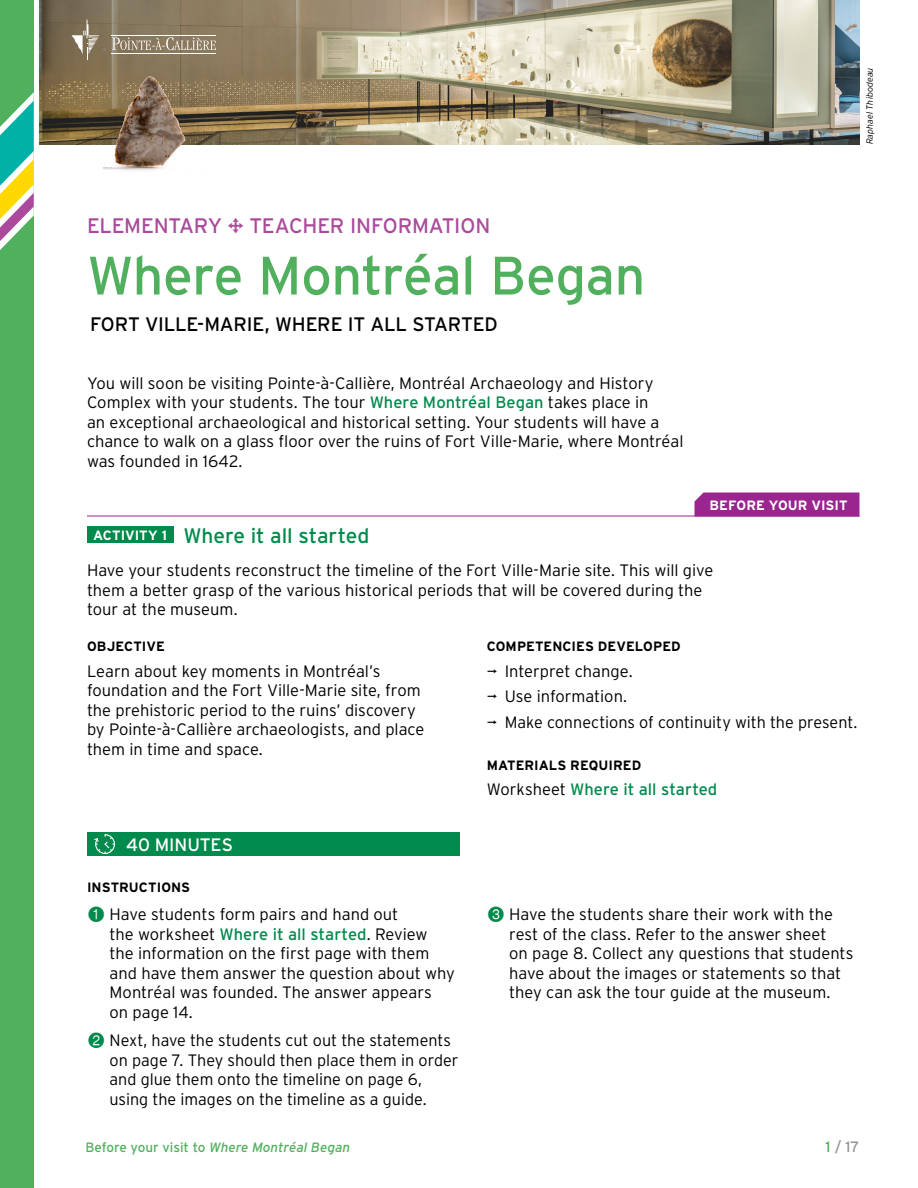
<style>
.page{position:relative;width:918px;height:1188px;background:#fff}
.page>*{position:absolute;margin:0;border:0;box-sizing:border-box;transform-origin:0 0}
.t1{font:54px "Interstate";letter-spacing:-.01em;color:#51b05e}
.t2{font:21px "Interstate";letter-spacing:-.015em;color:#ab4a9c}
.t3{font:21px "Interstate";letter-spacing:-.005em;color:#008a4b}
.t4{font:19.5px "Interstate";letter-spacing:-.01em;color:#000}
.t5{font:18px "Interstate";color:#fff}
.t6{font:300 16.5px/19.5px "Interstate";color:#000}
.t7{font:16.5px "Interstate";color:#008a4b}
.t8{font:15px "Interstate";color:#939598}
.t9{font:700 13.5px "Interstate";letter-spacing:.005em;color:#000}
.t10{font:italic 13.5px "Interstate";color:#51b05e}
.t11{font:700 13.5px "Interstate";letter-spacing:.005em;color:#fff}
.t12{font:italic 300 9px "Interstate";color:#000}
.s1{font-weight:400;color:#008a4b}
.s2{font-weight:700;font-size:13.5px;color:#fff}
.s3{font-weight:300;color:#000}
.s4{font-style:normal}
.s5{color:#51b05e}
</style>
<div class="page">
<div style="left:0;top:0;width:34px;height:1188px;background:#51b05e"></div>
<svg style="left:0;top:92px;width:34px;height:158px"></svg>
<img style="left:40px;top:0;width:820px;height:144px">
<svg style="left:112px;top:37px;width:104px;height:13px"></svg>
<hr style="left:112px;top:35px;width:104px;height:1px;background:#fff">
<hr style="left:112px;top:53px;width:104px;height:1px;background:#fff">
<svg style="left:72px;top:20px;width:27px;height:40px"></svg>
<img style="left:61px;top:63px;width:173px;height:108px">
<hr style="left:87px;top:516px;width:773px;height:1px;background:#9a258f">
<div style="left:87px;top:526px;width:86px;height:17px;background:#008a4b"></div>
<div style="left:694px;top:493px;width:166px;height:24px;background:#9a258f"></div>
<div style="left:87px;top:832px;width:373px;height:24px;background:#008a4b"></div>
<svg style="left:94px;top:834px;width:21px;height:20px"></svg>
<p class="t12" style="left:865px;top:144px;width:78px;rotate:-90deg">Raphael Thibodeau</p>
<p class="t2" style="left:87px;top:214px;width:137px">ELEMENTARY</p>
<p class="t2" style="left:249px;top:214px;width:242px">TEACHER INFORMATION</p>
<h1 class="t1" style="left:87px;top:245px;width:560px">Where Montréal Began</h1>
<p class="t4" style="left:90px;top:313px;width:409px">FORT VILLE-MARIE, WHERE IT ALL STARTED</p>
<p class="t6" style="left:87px;top:373px;width:598px">You will soon be visiting Pointe-à-Callière, Montréal Archaeology and History Complex with your students. The tour <span class="s1">Where Montréal Began</span> takes place in<br>an exceptional archaeological and historical setting. Your students will have a chance to walk on a glass floor over the ruins of Fort Ville-Marie, where Montréal was founded in 1642.</p>
<p class="t11" style="left:709px;top:498px;width:140px">BEFORE YOUR VISIT</p>
<p class="t3" style="left:93px;top:524px;width:278px"><span class="s2">ACTIVITY 1</span> Where it all started</p>
<p class="t6" style="left:87px;top:561px;width:628px">Have your students reconstruct the timeline of the Fort Ville-Marie site. This will give them a better grasp of the various historical periods that will be covered during the tour at the museum.</p>
<p class="t9" style="left:87px;top:639px;width:79px">OBJECTIVE</p>
<p class="t6" style="left:87px;top:661px;width:339px">Learn about key moments in Montréal’s foundation and the Fort Ville-Marie site, from the prehistoric period to the ruins’ discovery by Pointe-à-Callière archaeologists, and place them in time and space.</p>
<p class="t9" style="left:487px;top:639px;width:195px">COMPETENCIES DEVELOPED</p>
<p class="t6" style="left:487px;top:658px;width:372px;line-height:25.5px">¬ Interpret change.<br>¬ Use information.<br>¬ Make connections of continuity with the present.</p>
<p class="t9" style="left:487px;top:758px;width:156px">MATERIALS REQUIRED</p>
<p class="t7" style="left:487px;top:780px;width:232px"><span class="s3">Worksheet</span> Where it all started</p>
<p class="t5" style="left:126px;top:834px;width:108px">40 MINUTES</p>
<p class="t9" style="left:87px;top:880px;width:105px">INSTRUCTIONS</p>
<p class="t6" style="left:110px;top:905px;width:347px">Have students form pairs and hand out<br>the worksheet <span class="s1">Where it all started</span>. Review the information on the first page with them and have them answer the question about why Montréal was founded. The answer appears<br>on page 14.</p>
<p class="t6" style="left:109px;top:1031px;width:351px">Next, have the students cut out the statements on page 7. They should then place them in order and glue them onto the timeline on page 6, using the images on the timeline as a guide.</p>
<p class="t6" style="left:509px;top:905px;width:346px">Have the students share their work with the rest of the class. Refer to the answer sheet<br>on page 8. Collect any questions that students have about the images or statements so that they can ask the tour guide at the museum.</p>
<p class="t10" style="left:86px;top:1140px;width:266px"><span class="s4">Before your visit to</span> Where Montréal Began</p>
<p class="t8" style="left:826px;top:1138px;width:35px"><span class="s5">1</span> / 17</p>
</div>
